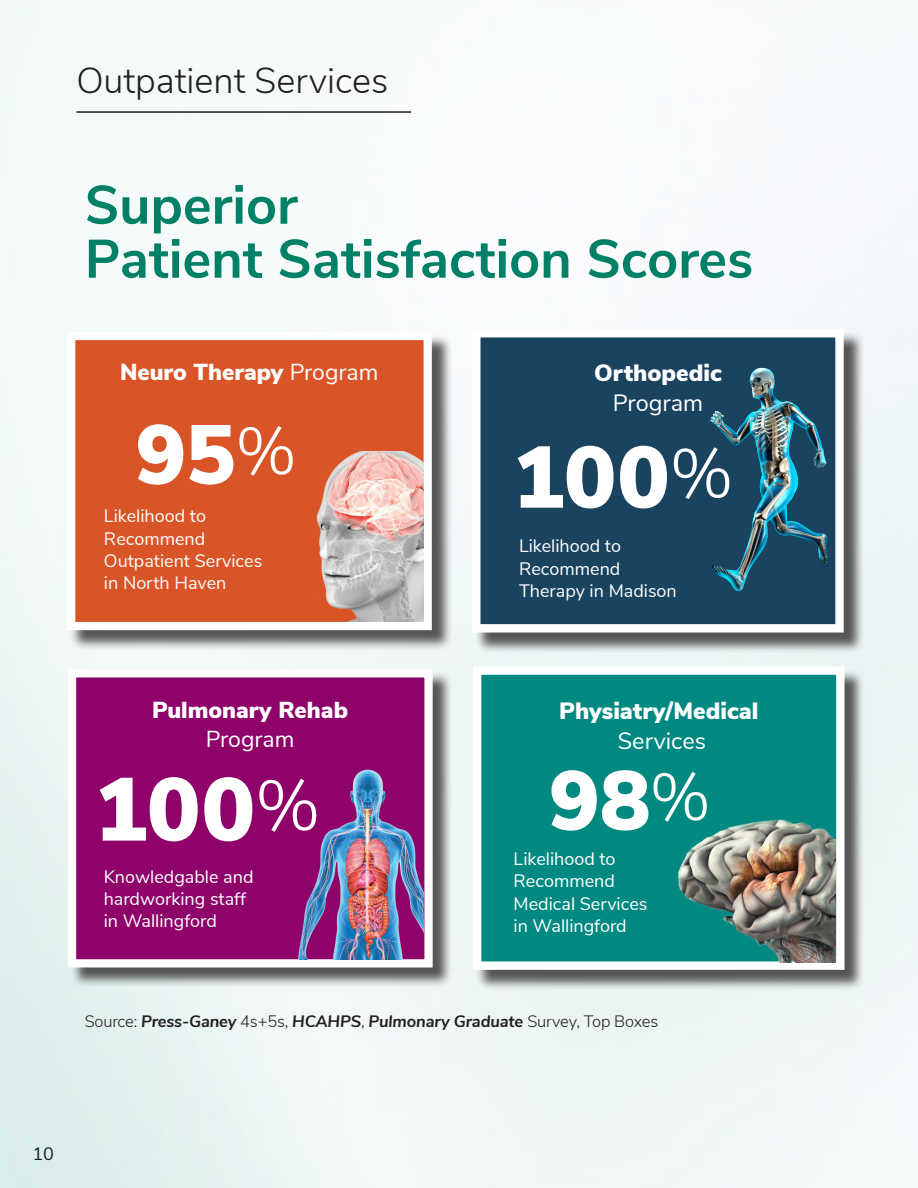
<style>
.page{position:relative;width:918px;height:1188px;background:#fff}
.page>*{position:absolute;margin:0;border:0;box-sizing:border-box;transform-origin:0 0}
.t1{font:900 89.1px "Nunito Sans";color:#fff}
.t2{font:900 87.15px "Nunito Sans";color:#fff}
.t3{font:900 83.7px "Nunito Sans";color:#fff}
.t4{font:700 54px "Nunito Sans";color:#008066}
.t5{font:300 36px "Nunito Sans";color:#231f20}
.t6{font:900 23.55px "Nunito Sans";color:#fff}
.t7{font:23.55px "Nunito Sans";color:#fff}
.t8{font:900 23.1px "Nunito Sans";color:#fff}
.t9{font:23.1px "Nunito Sans";color:#fff}
.t10{font:18px "Nunito Sans";color:#fff}
.t11{font:18px "Nunito Sans";color:#231f20}
.t12{font:italic 700 16.5px "Nunito Sans";letter-spacing:-.01em;color:#231f20}
.s1{font-weight:400}
.s2{font-weight:300;font-size:66.3px}
.s3{font-weight:300;font-size:70.65px}
.s4{font-weight:300;font-size:69px}
.s5{font-weight:300;font-style:normal}
</style>
<div class="page">
<div style="left:474px;top:331px;width:390px;height:322px;background:#231f20;opacity:.75"></div>
<div style="left:472px;top:329px;width:372px;height:304px;background:#1a4360;border:8px solid #fff"></div>
<img style="left:710px;top:363px;width:127px;height:246px">
<div style="left:69px;top:334px;width:383px;height:317px;background:#231f20;opacity:.75"></div>
<div style="left:67px;top:332px;width:365px;height:298px;background:#d95426;border:8px solid #fff"></div>
<div style="left:475px;top:669px;width:390px;height:322px;background:#231f20;opacity:.75"></div>
<div style="left:473px;top:666px;width:372px;height:304px;background:#008981;border:8px solid #fff"></div>
<img style="left:620px;top:819px;width:215px;height:144px">
<div style="left:70px;top:672px;width:383px;height:316px;background:#231f20;opacity:.75"></div>
<div style="left:68px;top:669px;width:365px;height:298px;background:#8e026a;border:8px solid #fff"></div>
<img style="left:269px;top:769px;width:155px;height:191px">
<img style="left:264px;top:451px;width:160px;height:171px">
<hr style="left:76px;top:111px;width:335px;height:2px;background:#231f20">
<p class="t5" style="left:76px;top:54px;width:313px">Outpatient Services</p>
<p class="t4" style="left:85px;top:165px;width:214px">Superior</p>
<p class="t4" style="left:85px;top:219px;width:670px">Patient Satisfaction Scores</p>
<p class="t8" style="left:120px;top:355px;width:260px">Neuro Therapy <span class="s1">Program</span></p>
<p class="t3" style="left:136px;top:393px;width:163px">95<span class="s2">%</span></p>
<p class="t10" style="left:104px;top:503px;width:104px">Likelihood to</p>
<p class="t10" style="left:104px;top:525px;width:103px">Recommend</p>
<p class="t10" style="left:104px;top:547px;width:160px">Outpatient Services</p>
<p class="t10" style="left:104px;top:570px;width:124px">in North Haven</p>
<p class="t8" style="left:152px;top:693px;width:198px">Pulmonary Rehab</p>
<p class="t9" style="left:206px;top:722px;width:90px">Program</p>
<p class="t1" style="left:94px;top:744px;width:228px">100<span class="s3">%</span></p>
<p class="t10" style="left:104px;top:864px;width:151px">Knowledgable and</p>
<p class="t10" style="left:104px;top:886px;width:144px">hardworking staff</p>
<p class="t10" style="left:104px;top:908px;width:115px">in Wallingford</p>
<p class="t6" style="left:594px;top:356px;width:129px">Orthopedic</p>
<p class="t7" style="left:613px;top:386px;width:92px">Program</p>
<p class="t2" style="left:512px;top:413px;width:223px">100<span class="s4">%</span></p>
<p class="t10" style="left:519px;top:533px;width:104px">Likelihood to</p>
<p class="t10" style="left:519px;top:555px;width:103px">Recommend</p>
<p class="t10" style="left:519px;top:577px;width:159px">Therapy in Madison</p>
<p class="t6" style="left:559px;top:693px;width:201px">Physiatry/Medical</p>
<p class="t7" style="left:618px;top:723px;width:90px">Services</p>
<p class="t3" style="left:549px;top:739px;width:163px">98<span class="s2">%</span></p>
<p class="t10" style="left:514px;top:846px;width:104px">Likelihood to</p>
<p class="t10" style="left:514px;top:868px;width:103px">Recommend</p>
<p class="t10" style="left:514px;top:890px;width:135px">Medical Services</p>
<p class="t10" style="left:514px;top:912px;width:115px">in Wallingford</p>
<p class="t12" style="left:85px;top:1009px;width:575px"><span class="s5">Source:</span> Press-Ganey <span class="s5">4s+5s,</span> HCAHPS<span class="s5">,</span> Pulmonary Graduate <span class="s5">Survey, Top Boxes</span></p>
<p class="t11" style="left:32px;top:1140px;width:23px">10</p>
</div>
